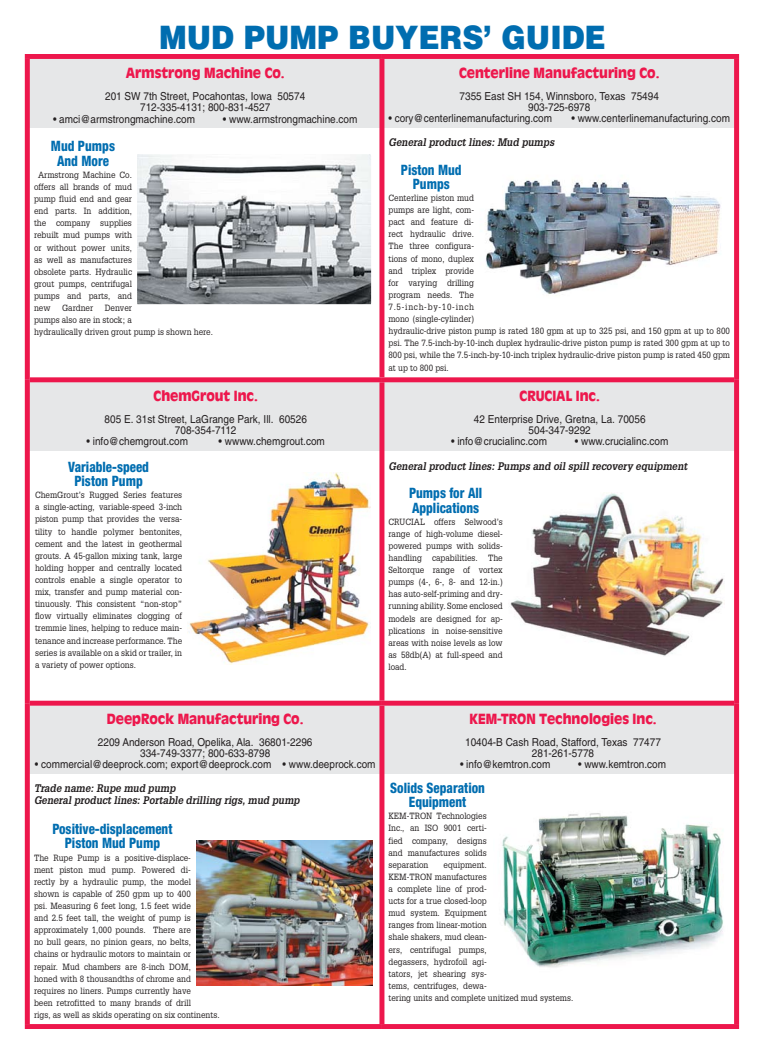
<style>
.page{position:relative;width:765px;height:1062px;background:#fff}
.page>*{position:absolute;margin:0;border:0;box-sizing:border-box;transform-origin:0 0}
.t1{font:900 32.3px "Helvetica";color:#006db0;scale:.91 1}
.t2{font:700 15.4px "Antique Oli T";color:#ed174c;scale:.91 1}
.t3{font:800 condensed 14.3px/14.3px "Helvetica Neue";color:#006db0;text-align:center;scale:.91 1}
.t4{font:11px/11px "Helvetica";color:#231f20;text-align:center;scale:.91 1}
.t5{font:italic 700 10.8px/12.1px "Glypha";color:#231f20;scale:.91 1}
.t6{font:8.8px/12.1px "Glypha";color:#231f20;text-align:justify;scale:.91 1}
</style>
<div class="page">
<div style="left:27px;top:703px;width:711px;height:71px;background:#e6e7e8"></div>
<div style="left:27px;top:379px;width:711px;height:71px;background:#e6e7e8"></div>
<div style="left:27px;top:56px;width:711px;height:72px;background:#e6e7e8"></div>
<div style="left:25px;top:54px;width:357px;height:5px;background:#ed174c"></div>
<div style="left:382px;top:54px;width:357px;height:5px;background:#ed174c"></div>
<div style="left:30px;top:377px;width:352px;height:5px;background:#ed174c"></div>
<div style="left:382px;top:377px;width:352px;height:5px;background:#ed174c"></div>
<div style="left:30px;top:701px;width:352px;height:5px;background:#ed174c"></div>
<div style="left:382px;top:701px;width:352px;height:5px;background:#ed174c"></div>
<div style="left:25px;top:1024px;width:357px;height:5px;background:#ed174c"></div>
<div style="left:382px;top:1024px;width:357px;height:5px;background:#ed174c"></div>
<div style="left:25px;top:59px;width:5px;height:321px;background:#ed174c"></div>
<div style="left:379px;top:59px;width:5px;height:318px;background:#ed174c"></div>
<div style="left:734px;top:59px;width:5px;height:321px;background:#ed174c"></div>
<div style="left:25px;top:380px;width:5px;height:323px;background:#ed174c"></div>
<div style="left:379px;top:382px;width:5px;height:319px;background:#ed174c"></div>
<div style="left:734px;top:380px;width:5px;height:323px;background:#ed174c"></div>
<div style="left:25px;top:703px;width:5px;height:321px;background:#ed174c"></div>
<div style="left:379px;top:706px;width:5px;height:318px;background:#ed174c"></div>
<div style="left:734px;top:703px;width:5px;height:321px;background:#ed174c"></div>
<img style="left:485px;top:179px;width:236px;height:115px">
<img style="left:137px;top:154px;width:234px;height:150px">
<img style="left:187px;top:472px;width:184px;height:193px">
<img style="left:510px;top:493px;width:214px;height:163px">
<img style="left:502px;top:813px;width:222px;height:155px">
<img style="left:196px;top:840px;width:177px;height:146px">
<h1 class="t1" style="left:159px;top:17px;width:492px">MUD PUMP BUYERS’ GUIDE</h1>
<h2 class="t2" style="left:126px;top:64px;width:176px">Armstrong Machine Co.</h2>
<p class="t4" style="left:105px;top:90px;width:221px">201 SW 7th Street, Pocahontas, Iowa 50574<br>712-335-4131; 800-831-4527</p>
<p class="t4" style="left:53px;top:113px;width:158px">• amci@armstrongmachine.com</p>
<p class="t4" style="left:223px;top:113px;width:149px">• www.armstrongmachine.com</p>
<h3 class="t3" style="left:51px;top:139px;width:72px">Mud Pumps<br>And More</h3>
<p class="t6" style="left:34px;top:168px;width:109px;text-indent:4px">Armstrong Machine Co. offers all brands of mud pump fluid end and gear end parts. In addition, the company supplies rebuilt mud pumps with or without power units, as well as manufactures obsolete parts. Hydraulic grout pumps, centrifugal pumps and parts, and new</p>
<p class="t6" style="left:62px;top:302px;width:36px">Gardner</p>
<p class="t6" style="left:34px;top:302px;width:198px;text-align:left;text-indent:71px">Denver<br>pumps also are in stock; a<br>hydraulically driven grout pump is shown here.</p>
<h2 class="t2" style="left:154px;top:388px;width:116px">ChemGrout Inc.</h2>
<p class="t4" style="left:105px;top:414px;width:224px">805 E. 31st Street, LaGrange Park, Ill. 60526<br>708-354-7112</p>
<p class="t4" style="left:87px;top:436px;width:113px">• info@chemgrout.com</p>
<p class="t4" style="left:219px;top:436px;width:118px">• wwww.chemgrout.com</p>
<h3 class="t3" style="left:68px;top:459px;width:90px">Variable-speed<br>Piston Pump</h3>
<p class="t6" style="left:35px;top:489px;width:163px">ChemGrout’s Rugged Series features a single-acting, variable-speed 3-inch piston pump that provides the versa&shy;tility to handle polymer bentonites, cement and the latest in geothermal grouts. A 45-gallon mixing tank, large holding hopper and centrally located controls enable a single operator to mix, transfer and pump material con&shy;tinuously. This consistent “non-stop” flow virtually eliminates clogging of tremmie lines, helping to reduce main&shy;tenance and increase performance. The series is available on a skid or trailer, in a variety of power options.</p>
<h2 class="t2" style="left:459px;top:64px;width:222px">Centerline Manufacturing Co.</h2>
<p class="t4" style="left:460px;top:90px;width:221px">7355 East SH 154, Winnsboro, Texas 75494<br>903-725-6978</p>
<p class="t4" style="left:389px;top:112px;width:181px">• cory@centerlinemanufacturing.com</p>
<p class="t4" style="left:571px;top:112px;width:176px">• www.centerlinemanufacturing.com</p>
<p class="t5" style="left:389px;top:136px;width:184px">General product lines: Mud pumps</p>
<h3 class="t3" style="left:401px;top:162px;width:68px">Piston Mud<br>Pumps</h3>
<p class="t6" style="left:389px;top:192px;width:377px;text-align:left">Centerline piston mud<br>pumps are light, com-<br>pact and feature di-<br>rect hydraulic drive.<br>The three configura-<br>tions of mono, duplex<br>and triplex provide<br>for varying drilling<br>program needs. The<br>7.5-inch-by-10-inch<br>mono (single-cylinder)<br>hydraulic-drive piston pump is rated 180 gpm at up to 325 psi, and 150 gpm at up to 800 psi. The 7.5-inch-by-10-inch duplex hydraulic-drive piston pump is rated 300 gpm at up to 800 psi, while the 7.5-inch-by-10-inch triplex hydraulic-drive piston pump is rated 450 gpm at up to 800 psi.</p>
<h2 class="t2" style="left:520px;top:388px;width:90px">CRUCIAL Inc.</h2>
<p class="t4" style="left:474px;top:414px;width:190px">42 Enterprise Drive, Gretna, La. 70056<br>504-347-9292</p>
<p class="t4" style="left:451px;top:436px;width:107px">• info@crucialinc.com</p>
<p class="t4" style="left:575px;top:436px;width:104px">• www.crucialinc.com</p>
<p class="t5" style="left:389px;top:459px;width:330px">General product lines: Pumps and oil spill recovery equipment</p>
<h3 class="t3" style="left:409px;top:486px;width:82px;text-align:left">Pumps for All<br>Applications</h3>
<p class="t6" style="left:389px;top:515px;width:127px">CRUCIAL offers Selwood’s range of high-volume diesel&shy;powered pumps with solids&shy;handling capabilities. The Seltorque range of vortex pumps (4-, 6-, 8- and 12-in.) has auto-self-priming and dry&shy;running ability. Some enclosed models are designed for ap&shy;plications in noise-sensitive areas with noise levels as low as 58db(A) at full-speed and load.</p>
<h2 class="t2" style="left:107px;top:710px;width:218px">DeepRock Manufacturing Co.</h2>
<p class="t4" style="left:98px;top:736px;width:237px">2209 Anderson Road, Opelika, Ala. 36801-2296<br>334-749-3377; 800-633-8798</p>
<p class="t4" style="left:35px;top:758px;width:376px">• commercial@deeprock.com; export@deeprock.com • www.deeprock.com</p>
<p class="t5" style="left:34px;top:782px;width:294px">Trade name: Rupe mud pump<br>General product lines: Portable drilling rigs, mud pump</p>
<h3 class="t3" style="left:52px;top:822px;width:133px">Positive-displacement<br>Piston Mud Pump</h3>
<p class="t6" style="left:34px;top:851px;width:206px;text-align:left">The Rupe Pump is a positive-displace-<br>ment piston mud pump. Powered di-<br>rectly by a hydraulic pump, the model<br>shown is capable of 250 gpm up to 400<br>psi. Measuring 6 feet long, 1.5 feet wide<br>and 2.5 feet tall, the weight of pump is approximately 1,000 pounds. There are<br>no bull gears, no pinion gears, no belts,<br>chains or hydraulic motors to maintain or<br>repair. Mud chambers are 8-inch DOM,<br>honed with 8 thousandths of chrome and requires no liners. Pumps currently have<br>been retrofitted to many brands of drill<br>rigs, as well as skids operating on six continents.</p>
<h2 class="t2" style="left:470px;top:710px;width:207px">KEM-TRON Technologies Inc.</h2>
<p class="t4" style="left:465px;top:736px;width:217px">10404-B Cash Road, Stafford, Texas 77477<br>281-261-5778</p>
<p class="t4" style="left:460px;top:758px;width:101px">• info@kemtron.com</p>
<p class="t4" style="left:578px;top:758px;width:98px">• www.kemtron.com</p>
<h3 class="t3" style="left:390px;top:780px;width:106px">Solids Separation<br>Equipment</h3>
<p class="t6" style="left:389px;top:810px;width:109px">KEM-TRON Technologies Inc., an ISO 9001 certi&shy;fied company, designs and manufactures solids separation</p>
<p class="t6" style="left:389px;top:858px;width:205px;text-align:left;text-indent:55px">equipment.<br>KEM-TRON manufactures<br>a complete line of prod-<br>ucts for a true closed-loop<br>mud system. Equipment<br>ranges from linear-motion<br>shale shakers, mud clean-<br>ers, centrifugal pumps,<br>degassers, hydrofoil agi-<br>tators, jet shearing sys-<br>tems, centrifuges, dewa-<br>tering units and complete unitized mud systems.</p>
</div>
